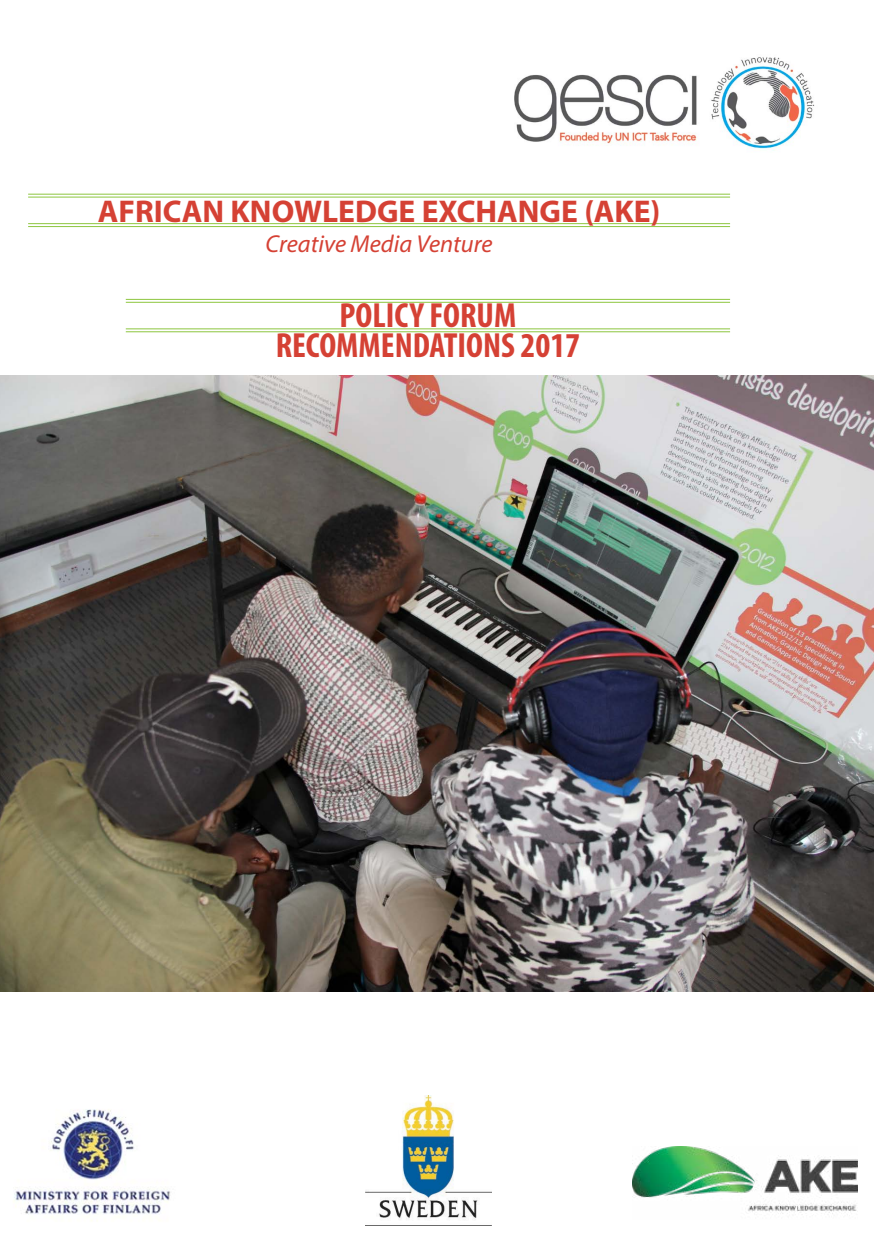
<style>
.page{position:relative;width:874px;height:1241px;background:#fff}
.page>*{position:absolute;margin:0;border:0;box-sizing:border-box;transform-origin:0 0}
.t1{font:700 condensed 35px/29.4px "Myriad Pro";color:#d54134;text-align:center}
.t2{font:700 31.5px "Myriad Pro";color:#d54134}
.t3{font:italic 24.5px "Myriad Pro";color:#d54134}
</style>
<div class="page">
<img style="left:514px;top:57px;width:301px;height:94px">
<hr style="left:28px;top:194px;width:701px;height:1px;background:#8dc63f">
<hr style="left:28px;top:197px;width:701px;height:1px;background:#8dc63f">
<hr style="left:28px;top:223px;width:701px;height:1px;background:#8dc63f">
<hr style="left:28px;top:226px;width:701px;height:1px;background:#8dc63f">
<hr style="left:126px;top:299px;width:603px;height:1px;background:#8dc63f">
<hr style="left:126px;top:302px;width:603px;height:1px;background:#8dc63f">
<hr style="left:126px;top:328px;width:603px;height:1px;background:#8dc63f">
<hr style="left:126px;top:331px;width:603px;height:1px;background:#8dc63f">
<img style="left:0;top:375px;width:873px;height:615px">
<img style="left:14px;top:1109px;width:157px;height:112px">
<img style="left:365px;top:1095px;width:126px;height:125px">
<img style="left:632px;top:1146px;width:224px;height:68px">
<p class="t2" style="left:98px;top:194px;width:564px">AFRICAN KNOWLEDGE EXCHANGE (AKE)</p>
<p class="t3" style="left:265px;top:228px;width:228px">Creative Media Venture</p>
<p class="t1" style="left:275px;top:301px;width:306px">POLICY FORUM<br>RECOMMENDATIONS 2017</p>
</div>
